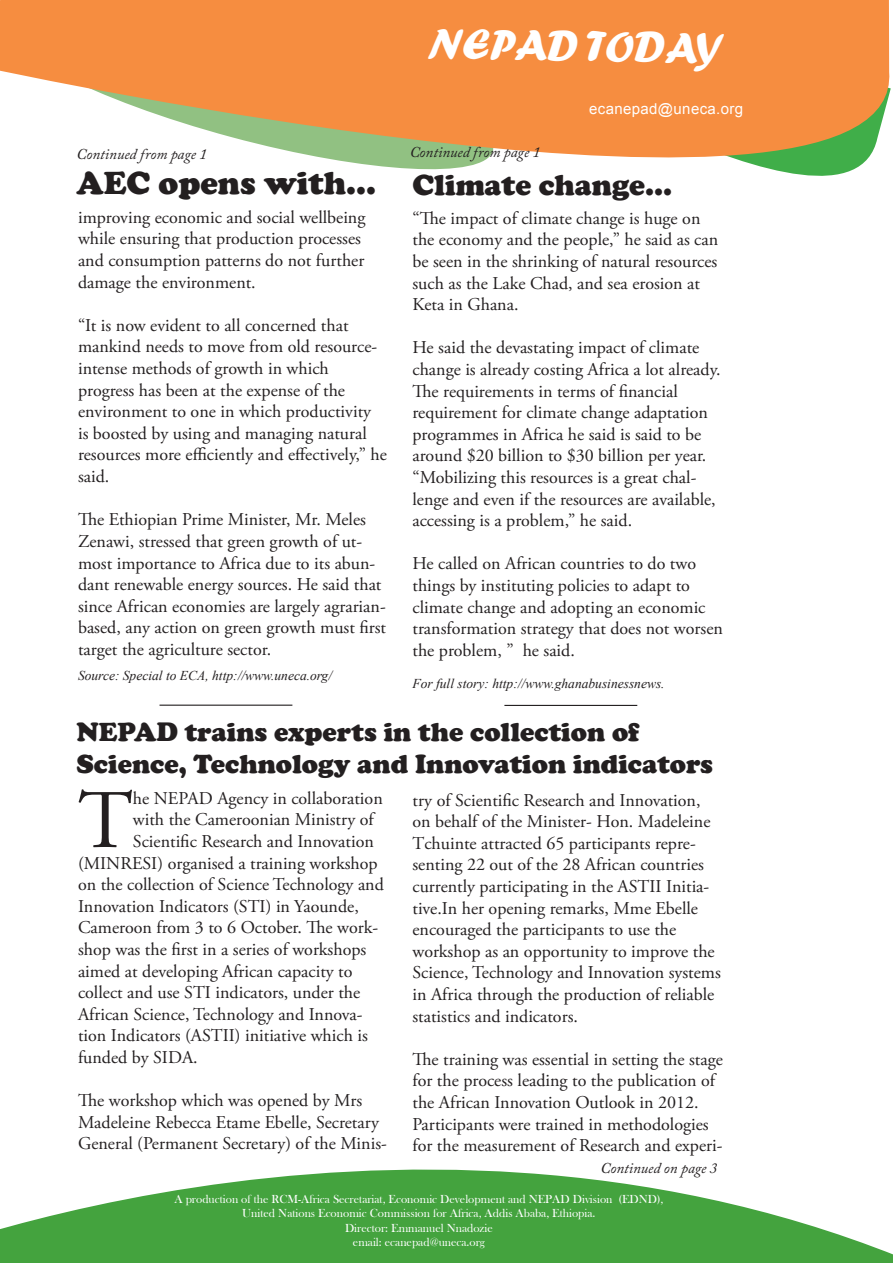
<style>
.page{position:relative;width:893px;height:1263px;background:#fff}
.page>*{position:absolute;margin:0;border:0;box-sizing:border-box;transform-origin:0 0}
.body_text{font:83.1px "Adobe Garamond Pro";color:#231f20}
.t1{font:45px "Forte";color:#fff}
.heading1{font:900 33px "Cooper";color:#231f20}
.heading1-2{font:900 30px "Cooper";color:#231f20}
.heading1-3{font:900 27px "Cooper";color:#231f20}
.body_text-2{font:18px/21.6px "Adobe Garamond Pro";color:#231f20}
.body_text-3{font:italic 15px "Adobe Caslon Pro";color:#231f20}
.Body{font:15px "Arial";letter-spacing:.025em;color:#fff}
.body_text-4{font:italic 13.5px "Times New Roman";color:#231f20}
.t2{font:12px/14.4px "Bask Old Face";color:#fff;text-align:center}
</style>
<div class="page">
<svg style="left:0;top:0;width:891px;height:176px;fill:#f68d40"></svg>
<hr style="left:160px;top:705px;width:132px;height:1px;background:#231f20">
<hr style="left:504px;top:705px;width:133px;height:1px;background:#231f20">
<svg style="left:0;top:1169px;width:893px;height:94px;fill:#44a33e"></svg>
<p class="t1" style="left:428px;top:17px;width:298px;rotate:1deg">NEPAD TODAY</p>
<p class="body_text-3" style="left:77px;top:145px;width:132px">Continued from page 1</p>
<p class="heading1" style="left:77px;top:163px;width:301px">AEC opens with...</p>
<p class="body_text-2" style="left:78px;top:207px;width:289px">improving economic and social wellbeing while ensuring that production processes and consumption patterns do not further damage the environment.</p>
<p class="body_text-2" style="left:78px;top:315px;width:310px">“It is now evident to all concerned that mankind needs to move from old resource&shy;intense methods of growth in which progress has been at the expense of the environment to one in which productivity<br>is boosted by using and managing natural resources more efficiently and effectively,” he said.</p>
<p class="body_text-2" style="left:78px;top:509px;width:310px">The Ethiopian Prime Minister, Mr. Meles Zenawi, stressed that green growth of ut&shy;most importance to Africa due to its abun&shy;dant renewable energy sources. He said that since African economies are largely agrarian&shy;based, any action on green growth must first target the agriculture sector.</p>
<p class="body_text-4" style="left:78px;top:666px;width:256px">Source: Special to ECA, http://www.uneca.org/</p>
<p class="body_text-3" style="left:410px;top:143px;width:132px">Continued from page 1</p>
<p class="Body" style="left:589px;top:98px;width:156px">ecanepad@uneca.org</p>
<p class="heading1-2" style="left:412px;top:167px;width:261px">Climate change...</p>
<p class="body_text-2" style="left:412px;top:208px;width:307px">“The impact of climate change is huge on the economy and the people,” he said as can be seen in the shrinking of natural resources such as the Lake Chad, and sea erosion at Keta in Ghana.</p>
<p class="body_text-2" style="left:412px;top:337px;width:310px">He said the devastating impact of climate change is already costing Africa a lot already.</p>
<p class="body_text-2" style="left:412px;top:381px;width:297px">The requirements in terms of financial requirement for climate change adaptation programmes in Africa he said is said to be around $20 billion to $30 billion per year.</p>
<p class="body_text-2" style="left:412px;top:467px;width:305px">“Mobilizing this resources is a great chal&shy;lenge and even if the resources are available, accessing is a problem,” he said.</p>
<p class="body_text-2" style="left:412px;top:553px;width:312px">He called on African countries to do two things by instituting policies to adapt to climate change and adopting an economic transformation strategy that does not worsen the problem, ” he said.</p>
<p class="body_text-4" style="left:412px;top:674px;width:254px">For full story: http://www.ghanabusinessnews.</p>
<p class="heading1-3" style="left:77px;top:716px;width:565px">NEPAD trains experts in the collection of</p>
<p class="heading1-3" style="left:77px;top:749px;width:638px">Science, Technology and Innovation indicators</p>
<p class="body_text" style="left:78px;top:771px;width:56px">T</p>
<p class="body_text-2" style="left:133px;top:788px;width:251px">he NEPAD Agency in collaboration</p>
<p class="body_text-2" style="left:412px;top:790px;width:310px">try of Scientific Research and Innovation, on behalf of the Minister- Hon. Madeleine Tchuinte attracted 65 participants repre&shy;senting 22 out of the 28 African countries currently participating in the ASTII Initia&shy;tive.In her opening remarks, Mme Ebelle encouraged the participants to use the workshop as an opportunity to improve the Science, Technology and Innovation systems in Africa through the production of reliable statistics and indicators.</p>
<p class="body_text-2" style="left:412px;top:1049px;width:312px">The training was essential in setting the stage for the process leading to the publication of the African Innovation Outlook in 2012.</p>
<p class="body_text-2" style="left:412px;top:1114px;width:312px">Participants were trained in methodologies for the measurement of Research and experi-</p>
<p class="body_text-3" style="left:600px;top:1159px;width:118px">Continued on page 3</p>
<p class="t2" style="left:174px;top:1192px;width:491px">A production of the RCM-Africa Secretariat, Economic Development and NEPAD Division (EDND),<br>United Nations Economic Commission for Africa, Addis Ababa, Ethiopia.</p>
<p class="t2" style="left:345px;top:1221px;width:149px">Director: Emmanuel Nnadozie</p>
<p class="t2" style="left:353px;top:1235px;width:133px">email: ecanepad@uneca.org</p>
<p class="body_text-2" style="left:133px;top:809px;width:242px">with the Cameroonian Ministry of</p>
<p class="body_text-2" style="left:133px;top:831px;width:242px">Scientific Research and Innovation</p>
<p class="body_text-2" style="left:78px;top:853px;width:301px">(MINRESI) organised a training workshop</p>
<p class="body_text-2" style="left:78px;top:874px;width:307px">on the collection of Science Technology and</p>
<p class="body_text-2" style="left:78px;top:896px;width:282px">Innovation Indicators (STI) in Yaounde,</p>
<p class="body_text-2" style="left:78px;top:917px;width:302px">Cameroon from 3 to 6 October. The work-</p>
<p class="body_text-2" style="left:78px;top:939px;width:290px">shop was the first in a series of workshops</p>
<p class="body_text-2" style="left:78px;top:961px;width:276px">aimed at developing African capacity to</p>
<p class="body_text-2" style="left:78px;top:982px;width:284px">collect and use STI indicators, under the</p>
<p class="body_text-2" style="left:78px;top:1004px;width:286px">African Science, Technology and Innova-</p>
<p class="body_text-2" style="left:78px;top:1025px;width:291px">tion Indicators (ASTII) initiative which is</p>
<p class="body_text-2" style="left:78px;top:1047px;width:121px">funded by SIDA.</p>
<p class="body_text-2" style="left:78px;top:1090px;width:310px">The workshop which was opened by Mrs<br>Madeleine Rebecca Etame Ebelle, Secretary<br>General (Permanent Secretary) of the Minis-</p>
</div>
